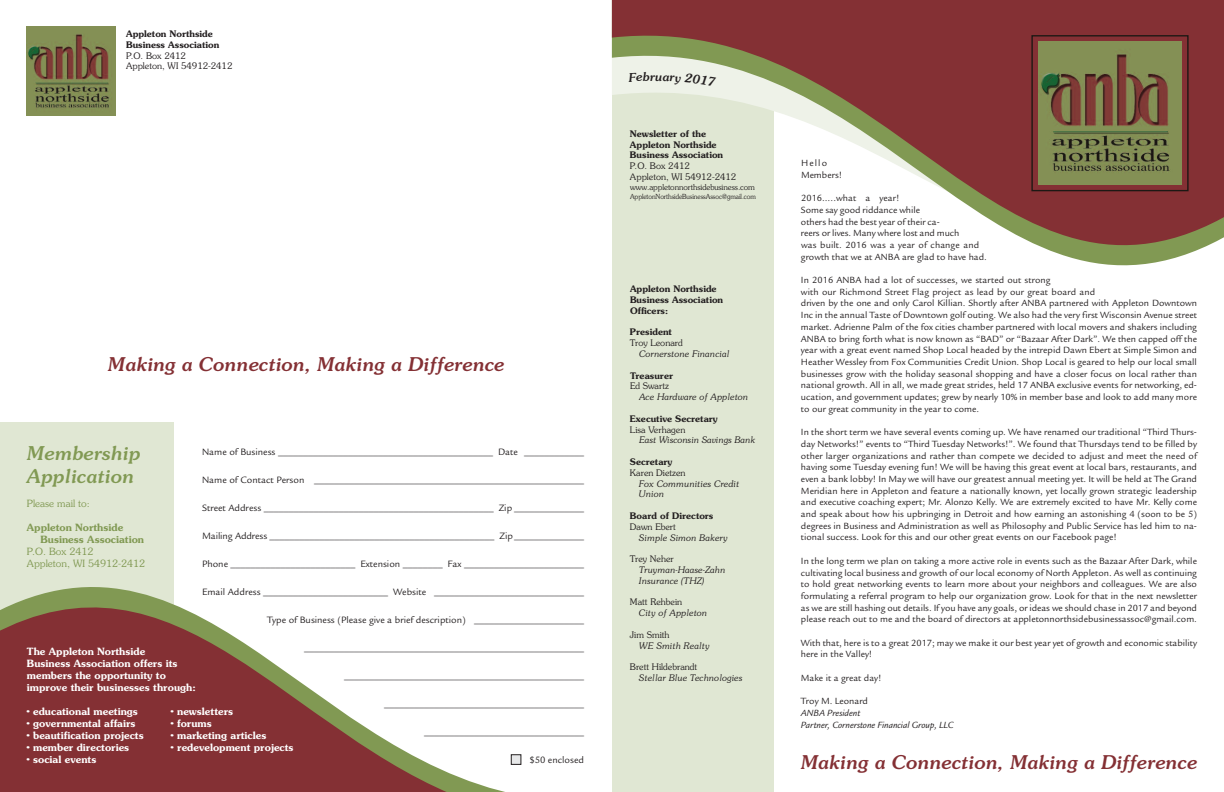
<style>
.page{position:relative;width:1224px;height:792px;background:#fff}
.page>*{position:absolute;margin:0;border:0;box-sizing:border-box;transform-origin:0 0}
.t1{font:italic 500 19px/22.8px "Souvenir";color:#819953}
.t2{font:italic 500 18.9px "Souvenir";color:#843034}
.t3{font:italic 500 12px "Souvenir";color:#231f20}
.t4{font:10px "Legacy Sans";color:#231f20}
.t5{font:600 10px/12px "Souvenir";color:#fff}
.t6{font:300 10px/12px "Souvenir";color:#819953}
.t7{font:600 10px/12px "Souvenir";color:#819953}
.t8{font:9.8px/11.7px "Legacy Sans";color:#231f20}
.t9{font:italic 9.8px/11.7px "Legacy Sans";color:#231f20}
.t10{font:600 9px/10.8px "Souvenir";color:#231f20}
.t11{font:italic 300 9px/10.8px "Souvenir";color:#231f20}
.t12{font:300 9px/10.8px "Souvenir";color:#231f20}
.t13{font:300 8px "Souvenir";letter-spacing:-.01em;color:#231f20}
.t14{font:300 7px "Souvenir";letter-spacing:-.01em;color:#231f20;scale:.93 1}
</style>
<div class="page">
<div style="left:612px;top:36px;width:162px;height:756px;background:#e0e7d3"></div>
<svg style="left:612px;top:0;width:612px;height:266px"></svg>
<div style="left:1031px;top:35px;width:158px;height:156px;border:1px solid #1d1814"></div>
<img style="left:1038px;top:42px;width:144px;height:143px">
<img style="left:27px;top:27px;width:89px;height:89px">
<div style="left:0;top:423px;width:174px;height:207px;background:#e0e7d3"></div>
<svg style="left:0;top:587px;width:469px;height:205px;fill:#843034"></svg>
<div style="left:511px;top:755px;width:10px;height:9px;background:#e7e8e9"></div>
<div style="left:511px;top:754px;width:10px;height:11px;border:1px solid #231f20"></div>
<svg style="left:629px;top:72px;width:20px;height:10px"></svg>
<svg style="left:655px;top:74px;width:61px;height:13px"></svg>
<p class="t10" style="left:126px;top:28px;width:95px">Appleton Northside<br>Business Association</p>
<p class="t12" style="left:126px;top:50px;width:108px">P.O. Box 2412<br>Appleton, WI 54912-2412</p>
<h2 class="t2" style="left:108px;top:357px;width:398px">Making a Connection, Making a Difference</h2>
<h1 class="t1" style="left:27px;top:443px;width:115px">Membership<br>Application</h1>
<p class="t6" style="left:27px;top:497px;width:64px">Please mail to:</p>
<p class="t7" style="left:41px;top:521px;width:105px;text-indent:-14px">Appleton Northside<br>Business Association</p>
<p class="t6" style="left:27px;top:545px;width:120px">P.O. Box 2412<br>Appleton, WI 54912-2412</p>
<p class="t4" style="left:202px;top:448px;width:383px">Name of Business ___________________________________________ Date ____________</p>
<p class="t4" style="left:202px;top:476px;width:383px">Name of Contact Person ______________________________________________________</p>
<p class="t4" style="left:202px;top:504px;width:383px">Street Address ______________________________________________ Zip ______________</p>
<p class="t4" style="left:202px;top:532px;width:383px">Mailing Address _____________________________________________ Zip______________</p>
<p class="t4" style="left:202px;top:560px;width:384px">Phone _________________________ Extension ________ Fax ________________________</p>
<p class="t4" style="left:202px;top:588px;width:384px">Email Address _________________________ Website ______________________________</p>
<p class="t4" style="left:267px;top:616px;width:319px">Type of Business (Please give a brief description) ______________________</p>
<p class="t4" style="left:304px;top:644px;width:281px">________________________________________________________</p>
<p class="t4" style="left:344px;top:672px;width:241px">________________________________________________</p>
<p class="t4" style="left:384px;top:700px;width:201px">________________________________________</p>
<p class="t4" style="left:424px;top:728px;width:161px">________________________________</p>
<p class="t4" style="left:529px;top:756px;width:56px">$50 enclosed</p>
<p class="t5" style="left:27px;top:646px;width:170px">The Appleton Northside<br>Business Association offers its members the opportunity to improve their businesses through:</p>
<p class="t5" style="left:27px;top:706px;width:113px">• educational meetings</p>
<p class="t5" style="left:171px;top:706px;width:64px">• newsletters</p>
<p class="t5" style="left:27px;top:718px;width:110px">• governmental affairs</p>
<p class="t5" style="left:171px;top:718px;width:42px">• forums</p>
<p class="t5" style="left:27px;top:730px;width:118px">• beautification projects</p>
<p class="t5" style="left:171px;top:730px;width:97px">• marketing articles</p>
<p class="t5" style="left:27px;top:742px;width:104px">• member directories</p>
<p class="t5" style="left:171px;top:742px;width:124px">• redevelopment projects</p>
<p class="t5" style="left:27px;top:754px;width:71px">• social events</p>
<p class="t3" style="left:650px;top:72px;width:7px">r</p>
<p class="t10" style="left:630px;top:128px;width:95px">Newsletter of the<br>Appleton Northside<br>Business Association</p>
<p class="t12" style="left:630px;top:161px;width:108px">P.O. Box 2412<br>Appleton, WI 54912-2412</p>
<p class="t13" style="left:630px;top:183px;width:127px">www.appletonnorthsidebusiness.com</p>
<p class="t14" style="left:630px;top:192px;width:137px">AppletonNorthsideBusinessAssoc@gmail.com</p>
<p class="t10" style="left:630px;top:284px;width:95px">Appleton Northside<br>Business Association<br>Officers:</p>
<p class="t10" style="left:630px;top:327px;width:44px">President</p>
<p class="t12" style="left:630px;top:338px;width:54px">Troy Leonard</p>
<p class="t11" style="left:639px;top:348px;width:92px">Cornerstone Financial</p>
<p class="t10" style="left:630px;top:370px;width:45px">Treasurer</p>
<p class="t12" style="left:630px;top:381px;width:40px">Ed Swartz</p>
<p class="t11" style="left:639px;top:392px;width:111px">Ace Hardware of Appleton</p>
<p class="t10" style="left:630px;top:413px;width:89px">Executive Secretary</p>
<p class="t12" style="left:630px;top:424px;width:57px">Lisa Verhagen</p>
<p class="t11" style="left:639px;top:435px;width:118px">East Wisconsin Savings Bank</p>
<p class="t10" style="left:630px;top:456px;width:44px">Secretary</p>
<p class="t12" style="left:630px;top:467px;width:57px">Karen Dietzen</p>
<p class="t11" style="left:639px;top:478px;width:102px">Fox Communities Credit<br>Union</p>
<p class="t10" style="left:630px;top:510px;width:85px">Board of Directors</p>
<p class="t12" style="left:630px;top:521px;width:47px">Dawn Ebert</p>
<p class="t11" style="left:639px;top:532px;width:90px">Simple Simon Bakery</p>
<p class="t12" style="left:630px;top:554px;width:45px">Trey Neher</p>
<p class="t11" style="left:639px;top:564px;width:88px">Truyman-Haase-Zahn<br>Insurance (THZ)</p>
<p class="t12" style="left:630px;top:597px;width:54px">Matt Rehbein</p>
<p class="t11" style="left:639px;top:608px;width:70px">City of Appleton</p>
<p class="t12" style="left:630px;top:629px;width:41px">Jim Smith</p>
<p class="t11" style="left:639px;top:640px;width:72px">WE Smith Realty</p>
<p class="t12" style="left:630px;top:662px;width:69px">Brett Hildebrandt</p>
<p class="t11" style="left:639px;top:672px;width:105px">Stellar Blue Technologies</p>
<p class="t8" style="left:801px;top:158px;width:43px">Hello<br>Members!</p>
<p class="t8" style="left:801px;top:193px;width:187px">2016…..what a year!<br>Some say good riddance while<br>others had the best year of their ca-<br>reers or lives. Many where lost and much<br>was built. 2016 was a year of change and growth that we at ANBA are glad to have had.</p>
<p class="t8" style="left:801px;top:275px;width:398px">In 2016 ANBA had a lot of successes, we started out strong<br>with our Richmond Street Flag project as lead by our great board and<br>driven by the one and only Carol Killian. Shortly after ANBA partnered with Appleton Downtown Inc in the annual Taste of Downtown golf outing. We also had the very first Wisconsin Avenue street market. Adrienne Palm of the fox cities chamber partnered with local movers and shakers including ANBA to bring forth what is now known as “BAD” or “Bazaar After Dark”. We then capped off the year with a great event named Shop Local headed by the intrepid Dawn Ebert at Simple Simon and Heather Wessley from Fox Communities Credit Union. Shop Local is geared to help our local small businesses grow with the holiday seasonal shopping and have a closer focus on local rather than national growth. All in all, we made great strides, held 17 ANBA exclusive events for networking, ed&shy;ucation, and government updates; grew by nearly 10% in member base and look to add many more to our great community in the year to come.</p>
<p class="t8" style="left:801px;top:427px;width:398px;text-align:justify">In the short term we have several events coming up. We have renamed our traditional “Third Thurs&shy;day Networks!” events to “Third Tuesday Networks!”. We found that Thursdays tend to be filled by other larger organizations and rather than compete we decided to adjust and meet the need of having some Tuesday evening fun! We will be having this great event at local bars, restaurants, and even a bank lobby! In May we will have our greatest annual meeting yet. It will be held at The Grand Meridian here in Appleton and feature a nationally known, yet locally grown strategic leadership and executive coaching expert; Mr. Alonzo Kelly. We are extremely excited to have Mr. Kelly come and speak about how his upbringing in Detroit and how earning an astonishing 4 (soon to be 5) degrees in Business and Administration as well as Philosophy and Public Service has led him to na&shy;tional success. Look for this and our other great events on our Facebook page!</p>
<p class="t8" style="left:801px;top:556px;width:398px;text-align:justify">In the long term we plan on taking a more active role in events such as the Bazaar After Dark, while cultivating local business and growth of our local economy of North Appleton. As well as continuing to hold great networking events to learn more about your neighbors and colleagues. We are also formulating a referral program to help our organization grow. Look for that in the next newsletter as we are still hashing out details. If you have any goals, or ideas we should chase in 2017 and beyond please reach out to me and the board of directors at appletonnorthsidebusinessassoc@gmail.com.</p>
<p class="t8" style="left:801px;top:638px;width:398px">With that, here is to a great 2017; may we make it our best year yet of growth and economic stability here in the Valley!</p>
<p class="t8" style="left:801px;top:673px;width:82px">Make it a great day!</p>
<p class="t8" style="left:801px;top:696px;width:69px">Troy M. Leonard</p>
<p class="t9" style="left:801px;top:708px;width:154px">ANBA President<br>Partner, Cornerstone Financial Group, LLC</p>
<h2 class="t2" style="left:801px;top:755px;width:398px">Making a Connection, Making a Difference</h2>
</div>
